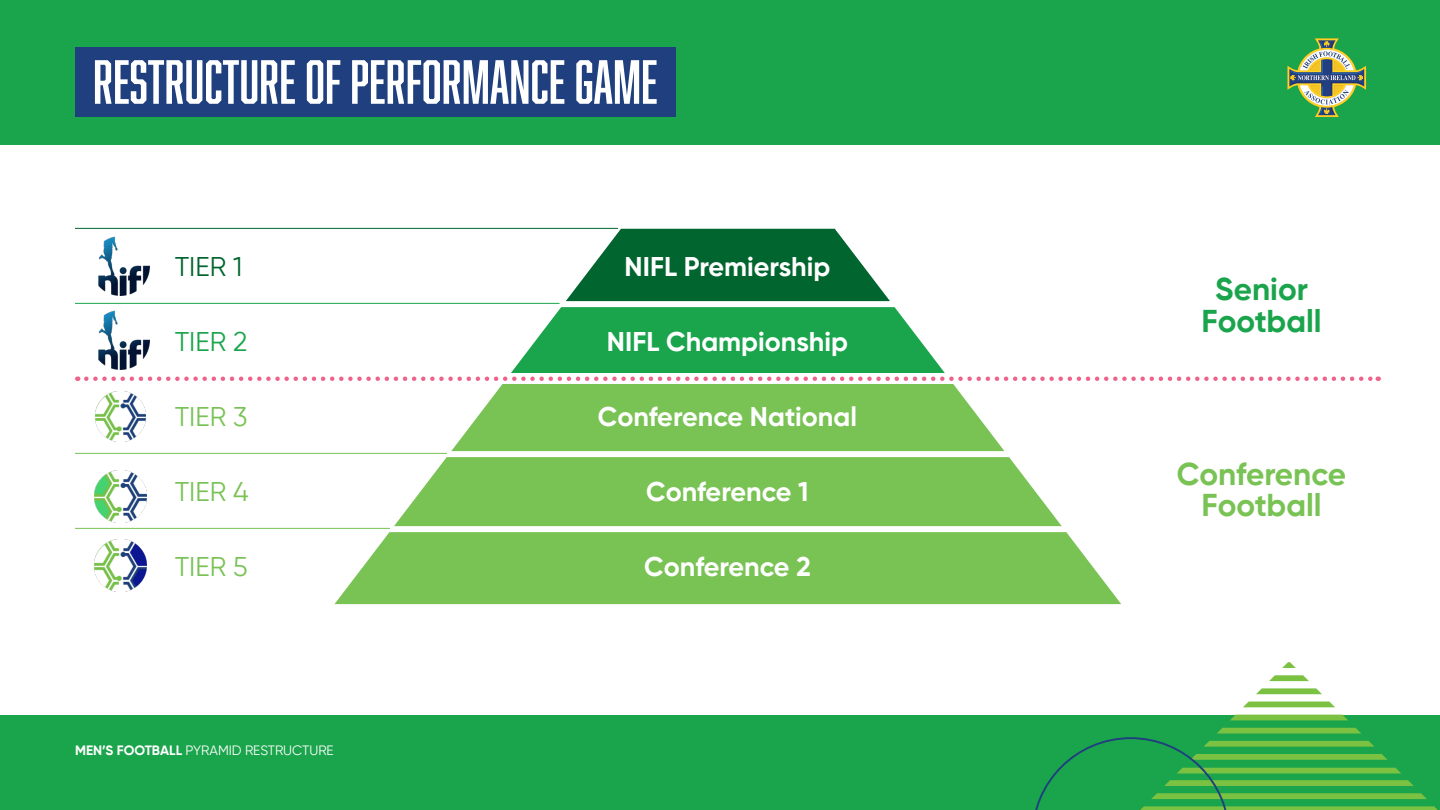
<style>
.page{position:relative;width:1440px;height:810px;background:#1aa44c}
.page>*{position:absolute;margin:0;border:0;box-sizing:border-box;transform-origin:0 0}
.t1{font:57.38px "Abolition";color:#fff}
.t2{font:700 31.5px/31.5px "Gilroy";color:#79c254;text-align:center}
.t3{font:700 31.5px/31.5px "Gilroy";color:#1aa44c;text-align:center}
.t4{font:700 27px "Gilroy";color:#fff}
.t5{font:27px "Gilroy";color:#79c254}
.t6{font:27px "Gilroy";color:#00652e}
.t7{font:27px "Gilroy";color:#1aa44c}
.t8{font:13.5px "Gilroy";color:#fff}
.s1{font-weight:700}
</style>
<div class="page">
<div style="left:0;top:146px;width:1440px;height:570px;background:#fff"></div>
<svg style="left:1288px;top:38px;width:78px;height:79px"></svg>
<svg style="left:1230px;top:715px;width:118px;height:5px"></svg>
<svg style="left:1243px;top:702px;width:92px;height:5px"></svg>
<svg style="left:1256px;top:688px;width:66px;height:6px"></svg>
<svg style="left:1269px;top:675px;width:40px;height:6px"></svg>
<svg style="left:1282px;top:662px;width:14px;height:6px"></svg>
<svg style="left:1035px;top:728px;width:403px;height:82px"></svg>
<svg style="left:566px;top:229px;width:324px;height:72px"></svg>
<svg style="left:334px;top:532px;width:787px;height:72px;background:#82c660"></svg>
<svg style="left:394px;top:457px;width:668px;height:69px;background:#83c661"></svg>
<svg style="left:86px;top:307px;width:1293px;height:144px"></svg>
<hr style="left:75px;top:228px;width:543px;height:1px;background:#00652e">
<hr style="left:75px;top:303px;width:485px;height:1px;background:#1aa44c">
<hr style="left:75px;top:453px;width:372px;height:1px;background:#79c254">
<hr style="left:75px;top:528px;width:315px;height:1px;background:#79c254">
<div style="left:75px;top:48px;width:601px;height:69px;background:#1f3f7e"></div>
<img style="left:98px;top:236px;width:52px;height:59px">
<img style="left:91px;top:311px;width:59px;height:59px">
<img style="left:96px;top:391px;width:50px;height:50px">
<img style="left:95px;top:471px;width:51px;height:51px">
<img style="left:95px;top:539px;width:52px;height:52px">
<h1 class="t1" style="left:93px;top:49px;width:566px">RESTRUCTURE OF PERFORMANCE GAME</h1>
<p class="t6" style="left:175px;top:250px;width:69px">TIER 1</p>
<p class="t4" style="left:625px;top:250px;width:207px">NIFL Premiership</p>
<p class="t7" style="left:175px;top:325px;width:74px">TIER 2</p>
<p class="t4" style="left:607px;top:325px;width:243px">NIFL Championship</p>
<p class="t5" style="left:175px;top:400px;width:74px">TIER 3</p>
<p class="t4" style="left:598px;top:400px;width:261px">Conference National</p>
<p class="t5" style="left:175px;top:475px;width:75px">TIER 4</p>
<p class="t4" style="left:646px;top:475px;width:164px">Conference 1</p>
<p class="t5" style="left:175px;top:550px;width:74px">TIER 5</p>
<p class="t4" style="left:644px;top:550px;width:168px">Conference 2</p>
<p class="t8" style="left:75px;top:742px;width:260px"><span class="s1">MEN’S FOOTBALL</span> PYRAMID RESTRUCTURE</p>
<p class="t3" style="left:1201px;top:273px;width:122px">Senior<br>Football</p>
<p class="t2" style="left:1177px;top:458px;width:171px">Conference<br>Football</p>
</div>
